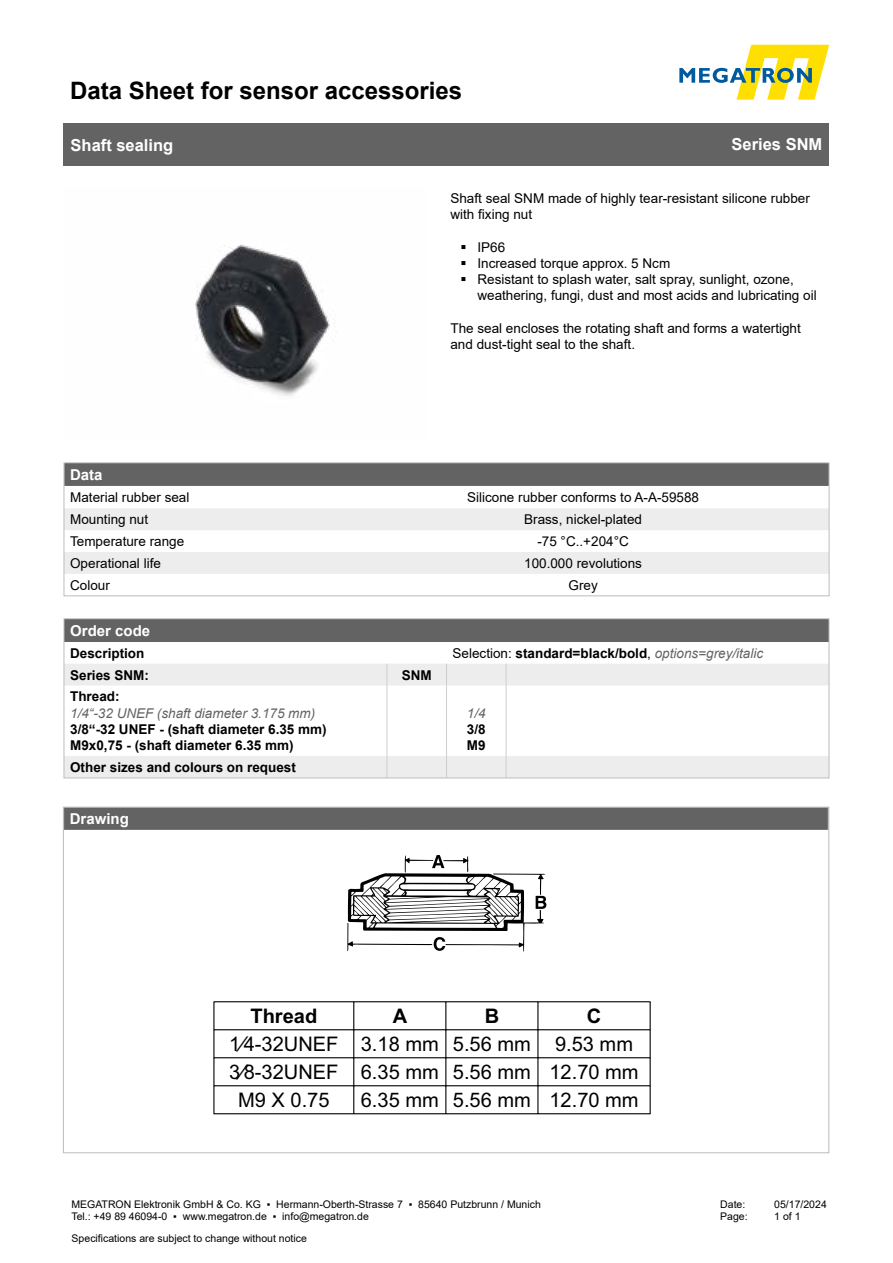
<style>
.page{position:relative;width:893px;height:1263px;background:#fff}
.page>*{position:absolute;margin:0;border:0;box-sizing:border-box;transform-origin:0 0}
.t1{font:700 24px "Arial";color:#000}
.t2{font:20.1px "Arial";color:#000}
.t3{font:700 20.1px "Arial";color:#000}
.t4{font:700 16.5px "Arial";color:#fff}
.t5{font:700 15px "Arial";color:#fff}
.t6{font:13.5px/16.2px "Arial";color:#000}
.t7{font:700 13.5px/16.2px "Arial";color:#000}
.t8{font:italic 13.5px "Arial";color:#646363}
.t9{font:10.5px/12.6px "Arial";color:#000}
.s1{font-weight:400}
.s2{font-weight:400;font-style:italic;color:#646363}
</style>
<div class="page">
<div style="left:64px;top:123px;width:765px;height:43px;background:#646363"></div>
<svg style="left:679px;top:45px;width:150px;height:55px"></svg>
<div style="left:66px;top:465px;width:761px;height:21px;background:#646363"></div>
<svg style="left:66px;top:508px;width:761px;height:66px;fill:#ededed"></svg>
<div style="left:64px;top:463px;width:765px;height:133px;border:1px solid #bcbcbc"></div>
<div style="left:64px;top:619px;width:765px;height:23px;background:#646363"></div>
<svg style="left:66px;top:664px;width:761px;height:112px"></svg>
<svg style="left:387px;top:664px;width:1px;height:21px"></svg>
<svg style="left:446px;top:664px;width:1px;height:21px"></svg>
<svg style="left:506px;top:664px;width:1px;height:21px"></svg>
<hr style="left:387px;top:685px;width:1px;height:71px;background:#cecece">
<hr style="left:446px;top:685px;width:1px;height:71px;background:#cecece">
<hr style="left:506px;top:685px;width:1px;height:71px;background:#cecece">
<svg style="left:387px;top:756px;width:1px;height:20px"></svg>
<svg style="left:446px;top:756px;width:1px;height:20px"></svg>
<svg style="left:506px;top:756px;width:1px;height:20px"></svg>
<div style="left:64px;top:618px;width:765px;height:160px;border:1px solid #bcbcbc"></div>
<svg style="left:347px;top:855px;width:199px;height:96px"></svg>
<hr style="left:213px;top:1001px;width:141px;height:1px;background:#000">
<hr style="left:354px;top:1001px;width:92px;height:1px;background:#000">
<hr style="left:446px;top:1001px;width:92px;height:1px;background:#000">
<hr style="left:538px;top:1001px;width:113px;height:1px;background:#000">
<hr style="left:213px;top:1029px;width:141px;height:1px;background:#000">
<hr style="left:354px;top:1029px;width:92px;height:1px;background:#000">
<hr style="left:446px;top:1029px;width:92px;height:1px;background:#000">
<hr style="left:538px;top:1029px;width:113px;height:1px;background:#000">
<hr style="left:213px;top:1057px;width:141px;height:1px;background:#000">
<hr style="left:354px;top:1057px;width:92px;height:1px;background:#000">
<hr style="left:446px;top:1057px;width:92px;height:1px;background:#000">
<hr style="left:538px;top:1057px;width:113px;height:1px;background:#000">
<hr style="left:213px;top:1085px;width:141px;height:1px;background:#000">
<svg style="left:213px;top:1002px;width:1px;height:111px"></svg>
<hr style="left:354px;top:1085px;width:92px;height:1px;background:#000">
<svg style="left:353px;top:1002px;width:1px;height:111px"></svg>
<hr style="left:446px;top:1085px;width:92px;height:1px;background:#000">
<svg style="left:445px;top:1002px;width:1px;height:111px"></svg>
<hr style="left:538px;top:1085px;width:113px;height:1px;background:#000">
<svg style="left:537px;top:1002px;width:1px;height:111px"></svg>
<svg style="left:650px;top:1002px;width:1px;height:111px"></svg>
<hr style="left:213px;top:1113px;width:141px;height:1px;background:#000">
<hr style="left:354px;top:1113px;width:92px;height:1px;background:#000">
<hr style="left:446px;top:1113px;width:92px;height:1px;background:#000">
<hr style="left:538px;top:1113px;width:113px;height:1px;background:#000">
<div style="left:65px;top:809px;width:762px;height:21px;background:#646363"></div>
<img style="left:195px;top:244px;width:139px;height:152px">
<h1 class="t1" style="left:70px;top:73px;width:394px">Data Sheet for sensor accessories</h1>
<p class="t4" style="left:71px;top:133px;width:104px">Shaft sealing</p>
<p class="t4" style="left:732px;top:133px;width:92px">Series SNM</p>
<p class="t6" style="left:450px;top:190px;width:361px">Shaft seal SNM made of highly tear-resistant silicone rubber with fixing nut</p>
<p class="t6" style="left:477px;top:239px;width:341px">IP66<br>Increased torque approx. 5 Ncm<br>Resistant to splash water, salt spray, sunlight, ozone, weathering, fungi, dust and most acids and lubricating oil</p>
<p class="t6" style="left:450px;top:320px;width:352px">The seal encloses the rotating shaft and forms a watertight and dust-tight seal to the shaft.</p>
<p class="t5" style="left:70px;top:464px;width:34px">Data</p>
<p class="t6" style="left:70px;top:489px;width:121px">Material rubber seal</p>
<p class="t6" style="left:467px;top:489px;width:233px">Silicone rubber conforms to A-A-59588</p>
<p class="t6" style="left:70px;top:511px;width:80px">Mounting nut</p>
<p class="t6" style="left:524px;top:511px;width:119px">Brass, nickel-plated</p>
<p class="t6" style="left:70px;top:533px;width:116px">Temperature range</p>
<p class="t6" style="left:537px;top:533px;width:93px">-75 °C..+204°C</p>
<p class="t6" style="left:70px;top:555px;width:92px">Operational life</p>
<p class="t6" style="left:524px;top:555px;width:119px">100.000 revolutions</p>
<p class="t6" style="left:70px;top:577px;width:41px">Colour</p>
<p class="t6" style="left:568px;top:577px;width:31px">Grey</p>
<p class="t5" style="left:70px;top:620px;width:82px">Order code</p>
<p class="t7" style="left:70px;top:645px;width:76px">Description</p>
<p class="t7" style="left:453px;top:645px;width:312px"><span class="s1">Selection:</span> standard=black/bold<span class="s1">,</span> <span class="s2">options=grey/italic</span></p>
<p class="t7" style="left:70px;top:667px;width:80px">Series SNM:</p>
<p class="t7" style="left:402px;top:667px;width:31px">SNM</p>
<p class="t7" style="left:70px;top:689px;width:51px">Thread:</p>
<p class="t8" style="left:70px;top:704px;width:247px">1/4“-32 UNEF (shaft diameter 3.175 mm)</p>
<p class="t7" style="left:70px;top:721px;width:258px">3/8“-32 UNEF - (shaft diameter 6.35 mm)<br>M9x0,75 - (shaft diameter 6.35 mm)</p>
<p class="t8" style="left:467px;top:704px;width:20px">1/4</p>
<p class="t7" style="left:467px;top:721px;width:20px">3/8<br>M9</p>
<p class="t7" style="left:70px;top:759px;width:227px">Other sizes and colours on request</p>
<p class="t5" style="left:70px;top:808px;width:61px">Drawing</p>
<h2 class="t3" style="left:250px;top:1002px;width:68px">Thread</h2>
<h2 class="t3" style="left:393px;top:1002px;width:16px">A</h2>
<h2 class="t3" style="left:485px;top:1002px;width:16px">B</h2>
<h2 class="t3" style="left:587px;top:1002px;width:16px">C</h2>
<h2 class="t2" style="left:229px;top:1030px;width:405px">1⁄4-32UNEF 3.18 mm 5.56 mm 9.53 mm</h2>
<h2 class="t2" style="left:229px;top:1058px;width:411px">3⁄8-32UNEF 6.35 mm 5.56 mm 12.70 mm</h2>
<h2 class="t2" style="left:238px;top:1086px;width:93px">M9 X 0.75</h2>
<h2 class="t2" style="left:361px;top:1086px;width:279px">6.35 mm 5.56 mm 12.70 mm</h2>
<p class="t9" style="left:71px;top:1198px;width:471px">MEGATRON Elektronik GmbH &amp; Co. KG ▪ Hermann-Oberth-Strasse 7 ▪ 85640 Putzbrunn / Munich<br>Tel.: +49 89 46094-0 ▪ www.megatron.de ▪ info@megatron.de</p>
<p class="t9" style="left:720px;top:1198px;width:27px">Date:</p>
<p class="t9" style="left:774px;top:1198px;width:54px">05/17/2024</p>
<p class="t9" style="left:720px;top:1210px;width:29px">Page:</p>
<p class="t9" style="left:774px;top:1210px;width:28px">1 of 1</p>
<p class="t9" style="left:72px;top:1232px;width:237px">Specifications are subject to change without notice</p>
</div>
